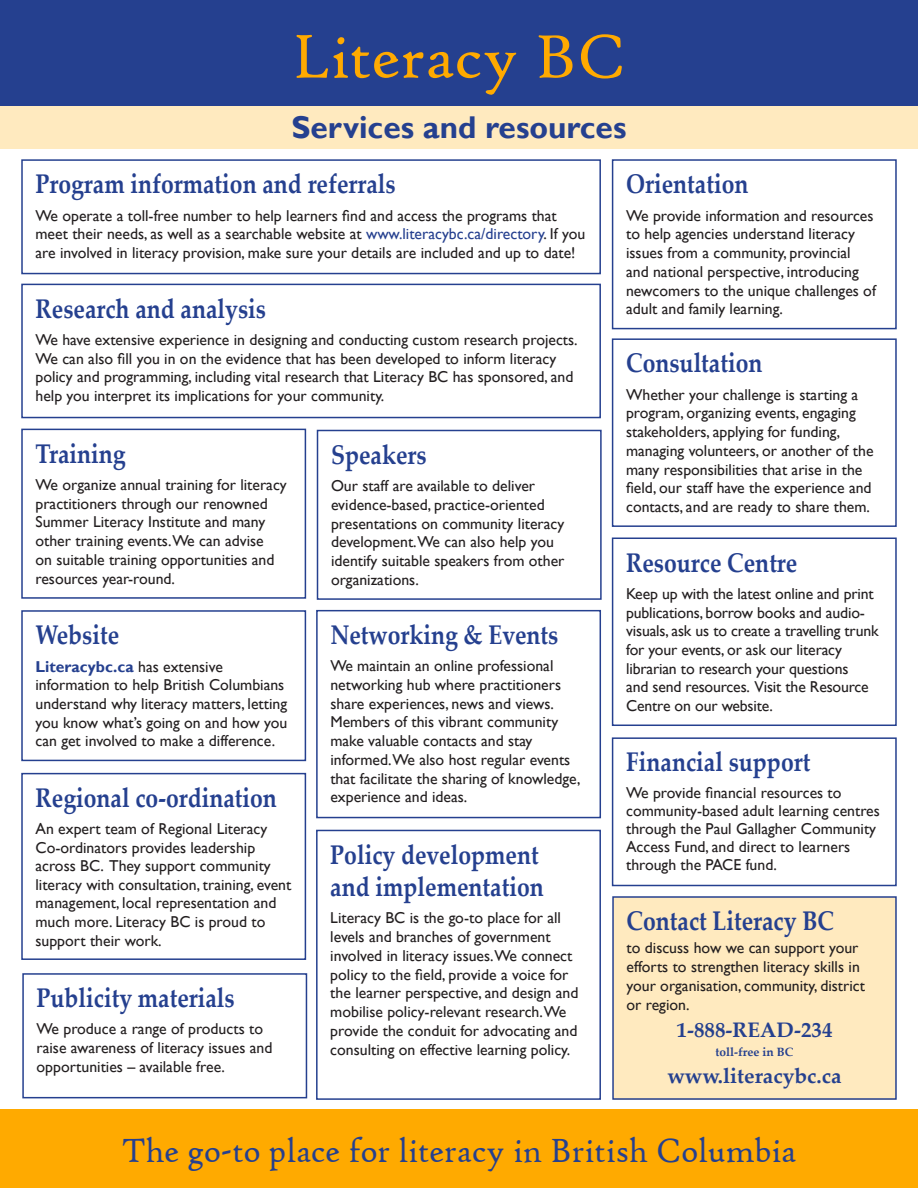
<style>
.page{position:relative;width:918px;height:1188px;background:#fff}
.page>*{position:absolute;margin:0;border:0;box-sizing:border-box;transform-origin:0 0}
.t1{font:66px "High Tower Text";color:#fa0}
.t2{font:36px "High Tower Text";color:#25408f;scale:.94 1}
.t3{font:700 31.5px "Gill Sans";color:#25408f}
.t4{font:700 27px/32.4px "Palatino Linotype";color:#25408f;scale:.85 1}
.t5{font:700 21px "Palatino Linotype";color:#25408f}
.t6{font:15.75px/18.8px "Gill Sans";color:#231f20}
.t7{font:700 12px "Palatino Linotype";color:#25408f}
.s1{color:#25408f}
.s2{font-weight:700;color:#25408f}
</style>
<div class="page">
<div style="left:0;top:0;width:918px;height:106px;background:#25408f"></div>
<div style="left:0;top:1110px;width:918px;height:78px;background:#fa0"></div>
<div style="left:612px;top:159px;width:285px;height:170px;border:2px solid #25408f"></div>
<div style="left:21px;top:429px;width:285px;height:170px;border:2px solid #25408f"></div>
<div style="left:612px;top:538px;width:285px;height:188px;border:2px solid #25408f"></div>
<div style="left:21px;top:159px;width:580px;height:115px;border:2px solid #25408f"></div>
<div style="left:21px;top:284px;width:580px;height:134px;border:2px solid #25408f"></div>
<div style="left:612px;top:737px;width:285px;height:149px;border:2px solid #25408f"></div>
<div style="left:612px;top:338px;width:285px;height:189px;border:2px solid #25408f"></div>
<div style="left:317px;top:430px;width:285px;height:170px;border:2px solid #25408f"></div>
<div style="left:316px;top:610px;width:285px;height:208px;border:2px solid #25408f"></div>
<div style="left:21px;top:610px;width:285px;height:151px;border:2px solid #25408f"></div>
<div style="left:0;top:106px;width:918px;height:43px;background:#ffeabf"></div>
<div style="left:613px;top:897px;width:283px;height:202px;background:#ffeabf"></div>
<div style="left:612px;top:896px;width:285px;height:204px;border:2px solid #25408f"></div>
<div style="left:21px;top:773px;width:285px;height:187px;border:2px solid #25408f"></div>
<div style="left:22px;top:973px;width:285px;height:125px;border:2px solid #25408f"></div>
<div style="left:316px;top:830px;width:285px;height:270px;border:2px solid #25408f"></div>
<h1 class="t1" style="left:292px;top:18px;width:336px">Literacy BC</h1>
<h3 class="t3" style="left:292px;top:109px;width:336px">Services and resources</h3>
<h3 class="t4" style="left:36px;top:167px;width:425px">Program information and referrals</h3>
<p class="t6" style="left:36px;top:206px;width:551px">We operate a toll-free number to help learners find and access the programs that meet their needs, as well as a searchable website at <span class="s1">www.literacybc.ca/directory</span>. If you are involved in literacy provision, make sure your details are included and up to date!</p>
<h3 class="t4" style="left:36px;top:291px;width:273px">Research and analysis</h3>
<p class="t6" style="left:36px;top:331px;width:544px">We have extensive experience in designing and conducting custom research projects.<br>We can also fill you in on the evidence that has been developed to inform literacy policy and programming, including vital research that Literacy BC has sponsored, and help you interpret its implications for your community.</p>
<h3 class="t4" style="left:36px;top:436px;width:108px">Training</h3>
<p class="t6" style="left:36px;top:476px;width:253px">We organize annual training for literacy practitioners through our renowned Summer Literacy Institute and many other training events.We can advise<br>on suitable training opportunities and resources year-round.</p>
<h3 class="t4" style="left:36px;top:618px;width:100px">Website</h3>
<p class="t6" style="left:36px;top:657px;width:253px"><span class="s2">Literacybc.ca</span> has extensive information to help British Columbians understand why literacy matters, letting you know what’s going on and how you can get involved to make a difference.</p>
<h3 class="t4" style="left:36px;top:781px;width:286px">Regional co-ordination</h3>
<p class="t6" style="left:36px;top:820px;width:257px">An expert team of Regional Literacy Co-ordinators provides leadership across BC. They support community literacy with consultation, training, event management, local representation and much more. Literacy BC is proud to support their work.</p>
<h3 class="t4" style="left:37px;top:981px;width:235px">Publicity materials</h3>
<p class="t6" style="left:37px;top:1020px;width:237px">We produce a range of products to raise awareness of literacy issues and opportunities – available free.</p>
<h3 class="t4" style="left:331px;top:437px;width:114px">Speakers</h3>
<p class="t6" style="left:331px;top:477px;width:235px">Our staff are available to deliver evidence-based, practice-oriented presentations on community literacy development.We can also help you identify suitable speakers from other organizations.</p>
<h3 class="t4" style="left:330px;top:618px;width:270px">Networking &amp; Events</h3>
<p class="t6" style="left:330px;top:657px;width:252px">We maintain an online professional networking hub where practitioners share experiences, news and views.<br>Members of this vibrant community make valuable contacts and stay informed.We also host regular events that facilitate the sharing of knowledge, experience and ideas.</p>
<h3 class="t4" style="left:330px;top:837px;width:253px">Policy development and implementation</h3>
<p class="t6" style="left:330px;top:909px;width:250px">Literacy BC is the go-to place for all levels and branches of government involved in literacy issues.We connect policy to the field, provide a voice for the learner perspective, and design and mobilise policy-relevant research.We provide the conduit for advocating and consulting on effective learning policy.</p>
<h3 class="t4" style="left:626px;top:167px;width:145px">Orientation</h3>
<p class="t6" style="left:626px;top:206px;width:251px">We provide information and resources to help agencies understand literacy issues from a community, provincial and national perspective, introducing newcomers to the unique challenges of adult and family learning.</p>
<h3 class="t4" style="left:626px;top:346px;width:162px">Consultation</h3>
<p class="t6" style="left:626px;top:385px;width:249px">Whether your challenge is starting a program, organizing events, engaging stakeholders, applying for funding, managing volunteers, or another of the many responsibilities that arise in the field, our staff have the experience and contacts, and are ready to share them.</p>
<h3 class="t4" style="left:626px;top:545px;width:203px">Resource Centre</h3>
<p class="t6" style="left:626px;top:584px;width:254px">Keep up with the latest online and print publications, borrow books and audio&shy;visuals, ask us to create a travelling trunk for your events, or ask our literacy librarian to research your questions<br>and send resources. Visit the Resource Centre on our website.</p>
<h3 class="t4" style="left:626px;top:745px;width:218px">Financial support</h3>
<p class="t6" style="left:626px;top:784px;width:255px;line-height:18px">We provide financial resources to community-based adult learning centres through the Paul Gallagher Community Access Fund, and direct to learners through the PACE fund.</p>
<h3 class="t4" style="left:627px;top:904px;width:246px">Contact Literacy BC</h3>
<p class="t6" style="left:627px;top:939px;width:240px">to discuss how we can support your efforts to strengthen literacy skills in your organisation, community, district or region.</p>
<h3 class="t5" style="left:677px;top:1015px;width:157px">1-888-READ-234</h3>
<p class="t7" style="left:716px;top:1043px;width:79px">toll-free in BC</p>
<h3 class="t5" style="left:667px;top:1061px;width:176px">www.literacybc.ca</h3>
<h2 class="t2" style="left:121px;top:1130px;width:720px">The go-to place for literacy in British Columbia</h2>
</div>
